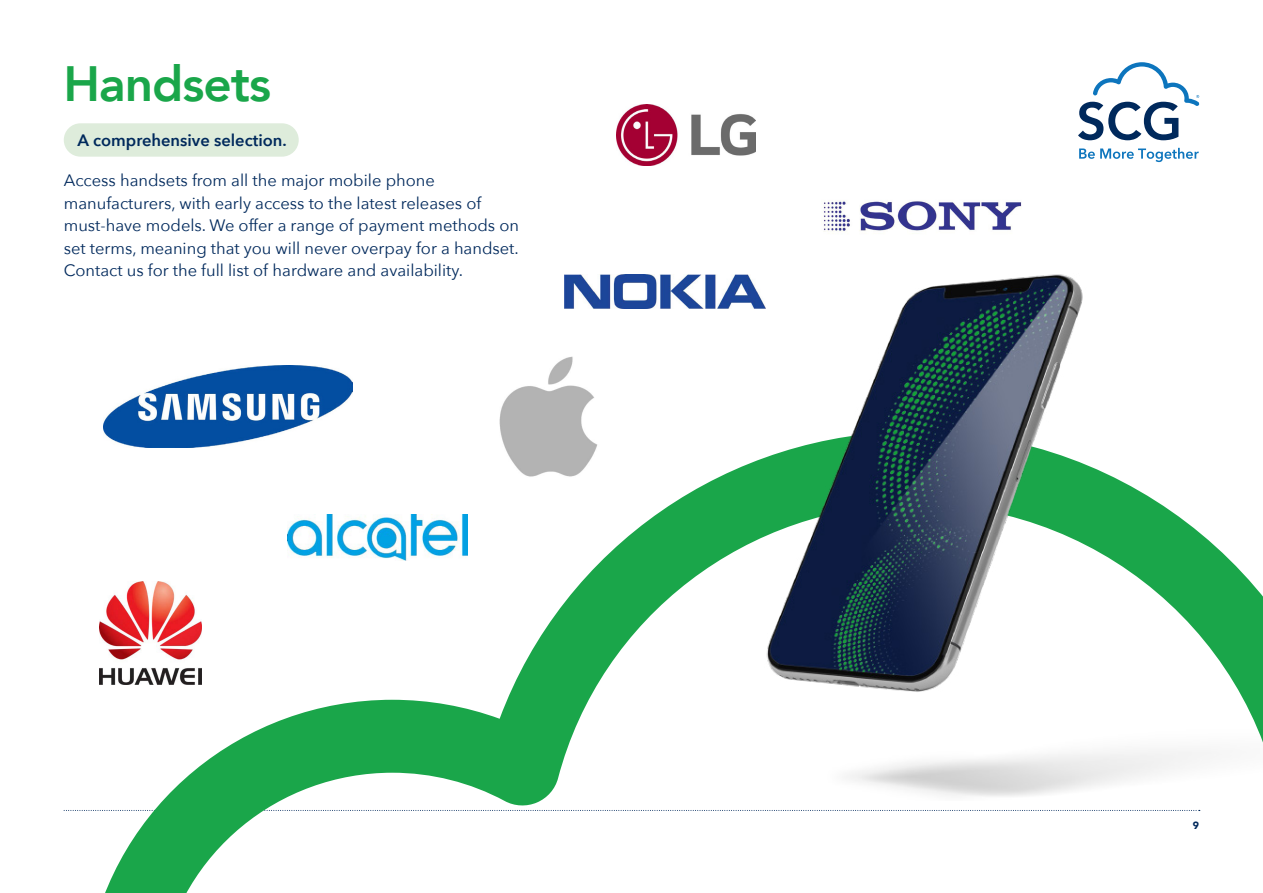
<style>
.page{position:relative;width:1263px;height:893px;background:#fff}
.page>*{position:absolute;margin:0;border:0;box-sizing:border-box;transform-origin:0 0}
.t1{font:800 49.5px "Avenir";letter-spacing:-.02em;color:#1aa64a}
.t2{font:16.5px/22.5px "Avenir Next";color:#00295c}
.t3{font:600 16.5px "Avenir Next";color:#00295c}
.t4{font:900 10.5px "Avenir";color:#00295c}
</style>
<div class="page">
<svg style="left:64px;top:810px;width:21px;height:1px"></svg>
<svg style="left:86px;top:457px;width:1115px;height:436px"></svg>
<img style="left:765px;top:274px;width:498px;height:526px">
<svg style="left:1079px;top:148px;width:120px;height:14px"></svg>
<svg style="left:1078px;top:62px;width:121px;height:78px"></svg>
<div style="left:64px;top:123px;width:235px;height:34px;background:#deecdb;border-radius:17px"></div>
<img style="left:287px;top:514px;width:181px;height:46px">
<img style="left:497px;top:356px;width:103px;height:122px">
<img style="left:99px;top:582px;width:103px;height:103px">
<img style="left:617px;top:105px;width:139px;height:61px">
<img style="left:565px;top:274px;width:200px;height:34px">
<img style="left:103px;top:366px;width:250px;height:82px">
<img style="left:823px;top:200px;width:199px;height:32px">
<p class="t1" style="left:64px;top:45px;width:209px">Handsets</p>
<p class="t3" style="left:78px;top:126px;width:211px">A comprehensive selection.</p>
<p class="t2" style="left:64px;top:168px;width:457px">Access handsets from all the major mobile phone manufacturers, with early access to the latest releases of must-have models. We offer a range of payment methods on set terms, meaning that you will never overpay for a handset.<br>Contact us for the full list of hardware and availability.</p>
<p class="t4" style="left:1193px;top:816px;width:8px">9</p>
</div>
